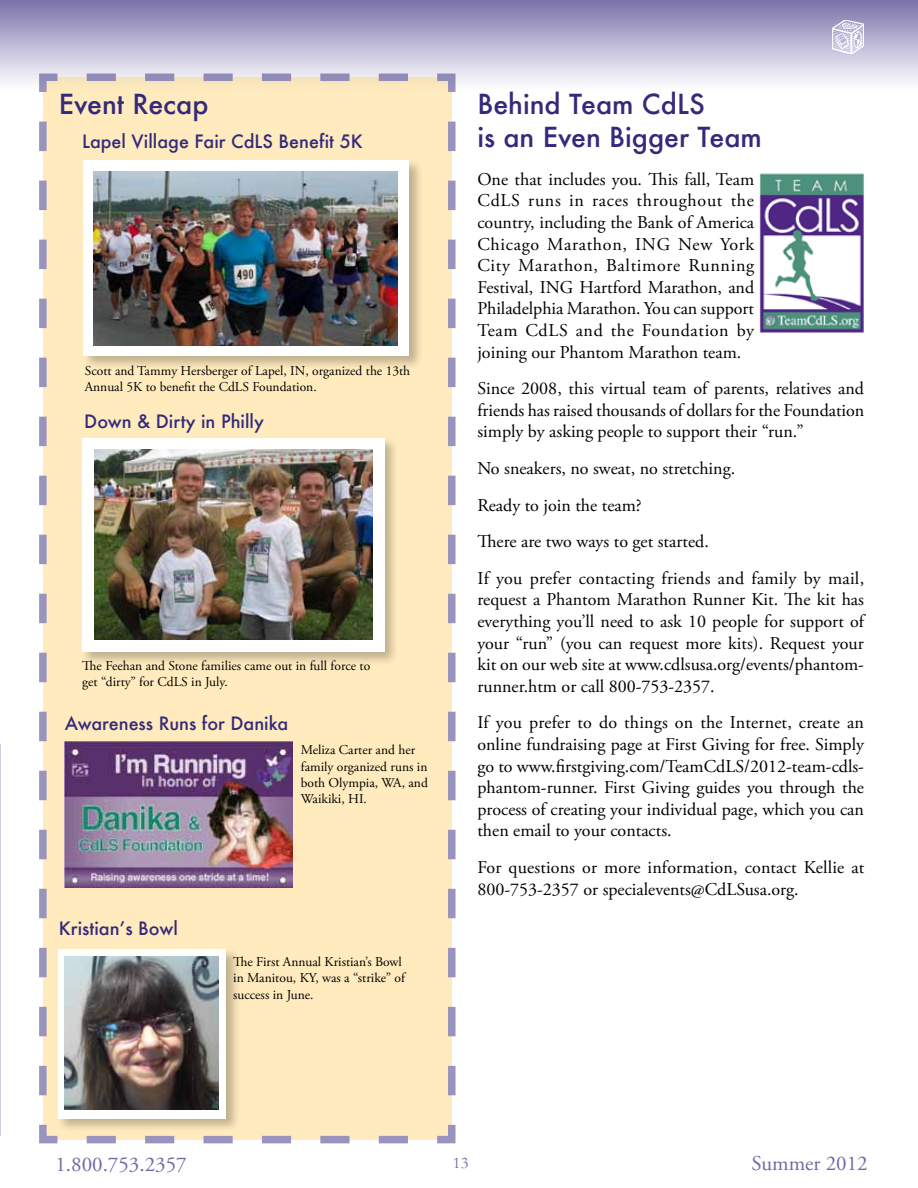
<style>
.page{position:relative;width:918px;height:1188px;background:#fff}
.page>*{position:absolute;margin:0;border:0;box-sizing:border-box;transform-origin:0 0}
.t1{font:500 27px/32.4px "Futura";color:#342a7b}
.t2{font:21px "Adobe Garamond Pro";color:#7169a2}
.t3{font:18px/21.6px "Adobe Garamond Pro";color:#000;text-align:justify}
.t4{font:500 18px "Futura";color:#342a7b}
.t5{font:16.5px "Garamond";color:#7169a2}
.t6{font:13.5px/16.2px "Adobe Garamond Pro";color:#000}
</style>
<div class="page">
<div style="left:0;top:0;width:918px;height:103px;background:linear-gradient(to bottom,#7d75ac,#fff)"></div>
<svg style="left:38px;top:72px;width:419px;height:1072px;background:#fae7c0"></svg>
<div style="left:81px;top:437px;width:318px;height:230px;background:#000;opacity:.25"></div>
<div style="left:82px;top:438px;width:302px;height:214px;background:#fff"></div>
<div style="left:56px;top:947px;width:184px;height:186px;background:#000;opacity:.25"></div>
<div style="left:58px;top:949px;width:168px;height:169px;background:#fff"></div>
<div style="left:82px;top:158px;width:342px;height:213px;background:#000;opacity:.25"></div>
<div style="left:83px;top:160px;width:326px;height:196px;background:#fff"></div>
<img style="left:759px;top:173px;width:105px;height:159px">
<img style="left:95px;top:449px;width:277px;height:191px">
<img style="left:65px;top:957px;width:153px;height:153px">
<img style="left:93px;top:172px;width:304px;height:174px">
<img style="left:65px;top:742px;width:228px;height:145px">
<img style="left:832px;top:20px;width:32px;height:34px">
<h1 class="t1" style="left:59px;top:88px;width:151px">Event Recap</h1>
<p class="t4" style="left:82px;top:129px;width:282px">Lapel Village Fair CdLS Benefit 5K</p>
<p class="t6" style="left:85px;top:363px;width:327px">Scott and Tammy Hersberger of Lapel, IN, organized the 13th<br>Annual 5K to benefit the CdLS Foundation.</p>
<p class="t4" style="left:84px;top:409px;width:181px">Down &amp; Dirty in Philly</p>
<p class="t6" style="left:82px;top:658px;width:290px">The Feehan and Stone families came out in full force to get “dirty” for CdLS in July.</p>
<p class="t4" style="left:65px;top:711px;width:225px">Awareness Runs for Danika</p>
<p class="t6" style="left:301px;top:743px;width:129px">Meliza Carter and her family organized runs in both Olympia, WA, and<br>Waikiki, HI.</p>
<p class="t4" style="left:59px;top:916px;width:121px">Kristian’s Bowl</p>
<p class="t6" style="left:233px;top:954px;width:173px">The First Annual Kristian’s Bowl in Manitou, KY, was a “strike” of success in June.</p>
<h1 class="t1" style="left:477px;top:88px;width:286px">Behind Team CdLS<br>is an Even Bigger Team</h1>
<p class="t3" style="left:477px;top:169px;width:278px">One that includes you. This fall, Team CdLS runs in races throughout the country, including the Bank of America Chicago Marathon, ING New York City Marathon, Baltimore Running Festival, ING Hartford Marathon, and Philadelphia Marathon. You can support Team CdLS and the Foundation by joining our Phantom Marathon team.</p>
<p class="t3" style="left:477px;top:378px;width:388px">Since 2008, this virtual team of parents, relatives and friends has raised thousands of dollars for the Foundation simply by asking people to support their “run.”</p>
<p class="t3" style="left:477px;top:451px;width:388px;line-height:36.6px;text-align:left">No sneakers, no sweat, no stretching.<br>Ready to join the team?<br>There are two ways to get started.<br>If you prefer contacting friends and family by mail,</p>
<p class="t3" style="left:477px;top:589px;width:388px">request a Phantom Marathon Runner Kit. The kit has everything you’ll need to ask 10 people for support of your “run” (you can request more kits). Request your kit on our web site at www.cdlsusa.org/events/phantom&shy;runner.htm or call 800-753-2357.</p>
<p class="t3" style="left:477px;top:712px;width:388px">If you prefer to do things on the Internet, create an online fundraising page at First Giving for free. Simply go to www.firstgiving.com/TeamCdLS/2012-team-cdls&shy;phantom-runner. First Giving guides you through the process of creating your individual page, which you can then email to your contacts.</p>
<p class="t3" style="left:477px;top:857px;width:388px">For questions or more information, contact Kellie at<br>800-753-2357 or specialevents@CdLSusa.org.</p>
<p class="t2" style="left:55px;top:1151px;width:133px">1.800.753.2357</p>
<p class="t5" style="left:453px;top:1153px;width:17px">13</p>
<p class="t2" style="left:752px;top:1151px;width:118px">Summer 2012</p>
</div>
